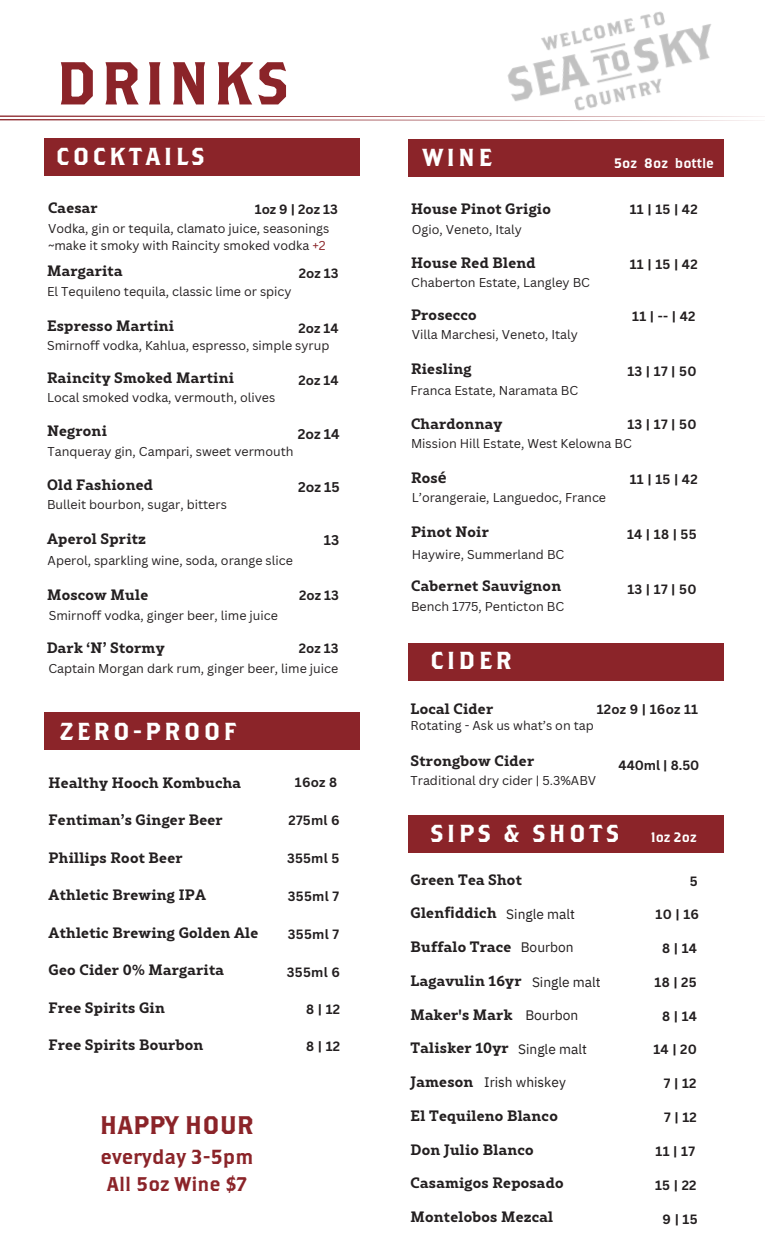
<style>
.page{position:relative;width:765px;height:1260px;background:#fff}
.page>*{position:absolute;margin:0;border:0;box-sizing:border-box;transform-origin:0 0}
.t1{font:60.38px "Brothers";letter-spacing:.05em;color:#8b2429}
.t2{font:25.38px "Brothers";color:#8b2429}
.t3{font:24.62px "Brothers";letter-spacing:.13em;color:#fff}
.t4{font:20.38px "Brothers";color:#8b2429}
.t5{font:19.75px "Brothers";color:#8b2429}
.t6{font:700 15px "Rival Slab";letter-spacing:.015em;color:#231f20}
.t7{font:13.75px "IBM Plex Sans";color:#231f20}
.t8{font:13.75px "Brothers";color:#fff}
.t9{font:700 13.75px "Canva Sans";color:#231f20}
.t10{font:700 13.12px "Canva Sans";letter-spacing:.02em;color:#231f20}
.t11{font:12.5px/16.9px "Canva Sans";color:#231f20}
.s1{color:#8a2529}
.s2{font-family:"Noto Sans"}
</style>
<div class="page">
<svg style="left:0;top:116px;width:765px;height:4px"></svg>
<img style="left:491px;top:11px;width:243px;height:110px">
<div style="left:44px;top:139px;width:316px;height:37px;background:#8b2429"></div>
<div style="left:44px;top:713px;width:316px;height:37px;background:#8b2429"></div>
<div style="left:408px;top:139px;width:315px;height:38px;background:#8b2429"></div>
<div style="left:408px;top:643px;width:315px;height:37px;background:#8b2429"></div>
<div style="left:408px;top:815px;width:315px;height:38px;background:#8b2429"></div>
<h1 class="t1" style="left:56px;top:47px;width:235px">DRINKS</h1>
<h3 class="t3" style="left:56px;top:142px;width:150px">COCKTAILS</h3>
<p class="t6" style="left:48px;top:197px;width:51px">Caesar</p>
<p class="t10" style="left:255px;top:200px;width:84px">1oz 9 | 2oz 13</p>
<p class="t11" style="left:48px;top:219px;width:283px">Vodka, gin or tequila, clamato juice, seasonings ~make it smoky with Raincity smoked vodka <span class="s1">+2</span></p>
<p class="t6" style="left:47px;top:260px;width:77px">Margarita</p>
<p class="t10" style="left:299px;top:264px;width:41px">2oz 13</p>
<p class="t11" style="left:47px;top:282px;width:246px">El Tequileno tequila, classic lime or spicy</p>
<p class="t6" style="left:47px;top:314px;width:129px">Espresso Martini</p>
<p class="t10" style="left:299px;top:319px;width:41px">2oz 14</p>
<p class="t11" style="left:47px;top:336px;width:284px">Smirnoff vodka, Kahlua, espresso, simple syrup</p>
<p class="t6" style="left:47px;top:366px;width:188px">Raincity Smoked Martini</p>
<p class="t10" style="left:299px;top:371px;width:41px">2oz 14</p>
<p class="t11" style="left:47px;top:389px;width:230px">Local smoked vodka, vermouth, olives</p>
<p class="t6" style="left:47px;top:419px;width:61px">Negroni</p>
<p class="t9" style="left:298px;top:424px;width:43px">2oz 14</p>
<p class="t11" style="left:48px;top:443px;width:247px">Tanqueray gin, Campari, sweet vermouth</p>
<p class="t6" style="left:47px;top:473px;width:107px">Old Fashioned</p>
<p class="t9" style="left:298px;top:477px;width:43px">2oz 15</p>
<p class="t11" style="left:47px;top:496px;width:181px">Bulleit bourbon, sugar, bitters</p>
<p class="t6" style="left:47px;top:527px;width:101px">Aperol Spritz</p>
<p class="t11" style="left:48px;top:551px;width:247px">Aperol, sparkling wine, soda, orange slice</p>
<p class="t9" style="left:324px;top:531px;width:17px">13</p>
<p class="t6" style="left:47px;top:583px;width:103px">Moscow Mule</p>
<p class="t11" style="left:49px;top:606px;width:231px">Smirnoff vodka, ginger beer, lime juice</p>
<p class="t10" style="left:299px;top:586px;width:41px">2oz 13</p>
<p class="t6" style="left:47px;top:636px;width:119px">Dark ‘N’ Stormy</p>
<p class="t11" style="left:48px;top:660px;width:291px">Captain Morgan dark rum, ginger beer, lime juice</p>
<p class="t10" style="left:299px;top:639px;width:41px">2oz 13</p>
<h3 class="t3" style="left:60px;top:716px;width:178px">ZERO-PROOF</h3>
<p class="t6" style="left:49px;top:771px;width:194px">Healthy Hooch Kombucha</p>
<p class="t6" style="left:49px;top:808px;width:176px">Fentiman’s Ginger Beer</p>
<p class="t6" style="left:49px;top:846px;width:135px">Phillips Root Beer</p>
<p class="t6" style="left:49px;top:883px;width:159px">Athletic Brewing IPA</p>
<p class="t6" style="left:49px;top:921px;width:211px">Athletic Brewing Golden Ale</p>
<p class="t6" style="left:49px;top:958px;width:177px">Geo Cider 0% Margarita</p>
<p class="t6" style="left:49px;top:996px;width:118px">Free Spirits Gin</p>
<p class="t6" style="left:49px;top:1033px;width:156px">Free Spirits Bourbon</p>
<h2 class="t2" style="left:100px;top:1110px;width:156px">HAPPY HOUR</h2>
<h3 class="t4" style="left:101px;top:1144px;width:154px">everyday 3-5pm</h3>
<h3 class="t5" style="left:107px;top:1172px;width:142px">All 5oz Wine $7</h3>
<p class="t10" style="left:295px;top:773px;width:44px">16oz 8</p>
<p class="t10" style="left:288px;top:811px;width:53px">275ml 6</p>
<p class="t10" style="left:287px;top:848px;width:54px">355ml 5</p>
<p class="t10" style="left:288px;top:887px;width:53px">355ml 7</p>
<p class="t10" style="left:288px;top:925px;width:53px">355ml 7</p>
<p class="t10" style="left:287px;top:962px;width:54px">355ml 6</p>
<p class="t10" style="left:306px;top:1000px;width:36px">8|12</p>
<p class="t10" style="left:306px;top:1037px;width:36px">8|12</p>
<h3 class="t3" style="left:422px;top:142px;width:71px">WINE</h3>
<p class="t6" style="left:411px;top:197px;width:141px">House Pinot Grigio</p>
<p class="t11" style="left:412px;top:220px;width:112px">Ogio, Veneto, Italy</p>
<p class="t6" style="left:411px;top:251px;width:126px">House Red Blend</p>
<p class="t11" style="left:411px;top:274px;width:180px">Chaberton Estate, Langley BC</p>
<p class="t11" style="left:412px;top:326px;width:168px">Villa Marchesi, Veneto, Italy</p>
<p class="t6" style="left:411px;top:303px;width:67px">Prosecco</p>
<p class="t6" style="left:411px;top:357px;width:62px">Riesling</p>
<p class="t11" style="left:411px;top:381px;width:169px">Franca Estate, Naramata BC</p>
<p class="t8" style="left:614px;top:155px;width:102px">5oz 8oz bottle</p>
<p class="t10" style="left:630px;top:200px;width:69px">11|15|42</p>
<p class="t10" style="left:630px;top:255px;width:69px">11|15|42</p>
<p class="t10" style="left:632px;top:307px;width:65px">11|--|42</p>
<p class="t10" style="left:627px;top:362px;width:71px">13|17|50</p>
<p class="t6" style="left:411px;top:412px;width:93px">Chardonnay</p>
<p class="t10" style="left:627px;top:415px;width:71px">13|17|50</p>
<p class="t11" style="left:411px;top:435px;width:222px">Mission Hill Estate, West Kelowna BC</p>
<p class="t6" style="left:411px;top:466px;width:37px">Ros<span class="s2">é</span></p>
<p class="t11" style="left:412px;top:489px;width:196px">L’orangeraie, Languedoc, France</p>
<p class="t6" style="left:411px;top:520px;width:79px">Pinot Noir</p>
<p class="t11" style="left:412px;top:545px;width:154px">Haywire, Summerland BC</p>
<p class="t11" style="left:411px;top:598px;width:155px">Bench 1775, Penticton BC</p>
<p class="t6" style="left:411px;top:574px;width:151px">Cabernet Sauvignon</p>
<h3 class="t3" style="left:430px;top:645px;width:83px">CIDER</h3>
<p class="t10" style="left:630px;top:470px;width:69px">11|15|42</p>
<p class="t10" style="left:627px;top:525px;width:71px">14|18|55</p>
<p class="t10" style="left:627px;top:580px;width:71px">13|17|50</p>
<p class="t6" style="left:411px;top:697px;width:84px">Local Cider</p>
<p class="t10" style="left:597px;top:700px;width:103px">12oz 9 | 16oz 11</p>
<p class="t11" style="left:411px;top:716px;width:185px">Rotating - Ask us what’s on tap</p>
<p class="t6" style="left:411px;top:749px;width:125px">Strongbow Cider</p>
<p class="t10" style="left:619px;top:756px;width:82px">440ml | 8.50</p>
<p class="t11" style="left:411px;top:772px;width:187px">Traditional dry cider | 5.3%ABV</p>
<h3 class="t3" style="left:430px;top:819px;width:191px">SIPS &amp; SHOTS</h3>
<p class="t6" style="left:411px;top:868px;width:113px">Green Tea Shot</p>
<p class="t6" style="left:411px;top:901px;width:87px">Glen<span class="s2">fi</span>ddich</p>
<p class="t6" style="left:411px;top:935px;width:102px">Buffalo Trace</p>
<p class="t6" style="left:411px;top:969px;width:112px">Lagavulin 16yr</p>
<p class="t6" style="left:411px;top:1003px;width:103px">Maker's Mark</p>
<p class="t6" style="left:411px;top:1036px;width:100px">Talisker 10yr</p>
<p class="t6" style="left:411px;top:1070px;width:64px">Jameson</p>
<p class="t6" style="left:411px;top:1104px;width:149px">El Tequileno Blanco</p>
<p class="t6" style="left:411px;top:1138px;width:125px">Don Julio Blanco</p>
<p class="t6" style="left:411px;top:1171px;width:154px">Casamigos Reposado</p>
<p class="t6" style="left:411px;top:1205px;width:144px">Montelobos Mezcal</p>
<p class="t7" style="left:506px;top:905px;width:70px">Single malt</p>
<p class="t7" style="left:521px;top:938px;width:54px">Bourbon</p>
<p class="t7" style="left:532px;top:972px;width:70px">Single malt</p>
<p class="t7" style="left:525px;top:1006px;width:54px">Bourbon</p>
<p class="t7" style="left:518px;top:1040px;width:70px">Single malt</p>
<p class="t7" style="left:484px;top:1073px;width:83px">Irish whiskey</p>
<p class="t8" style="left:651px;top:829px;width:48px">1oz 2oz</p>
<p class="t10" style="left:690px;top:872px;width:9px">5</p>
<p class="t10" style="left:656px;top:905px;width:45px">10 | 16</p>
<p class="t10" style="left:662px;top:939px;width:36px">8|14</p>
<p class="t10" style="left:655px;top:973px;width:44px">18 | 25</p>
<p class="t10" style="left:662px;top:1007px;width:36px">8|14</p>
<p class="t10" style="left:653px;top:1040px;width:45px">14 | 20</p>
<p class="t10" style="left:664px;top:1074px;width:34px">7|12</p>
<p class="t10" style="left:664px;top:1108px;width:34px">7|12</p>
<p class="t10" style="left:656px;top:1142px;width:41px">11 | 17</p>
<p class="t10" style="left:655px;top:1176px;width:43px">15 | 22</p>
<p class="t10" style="left:663px;top:1210px;width:37px">9|15</p>
</div>
